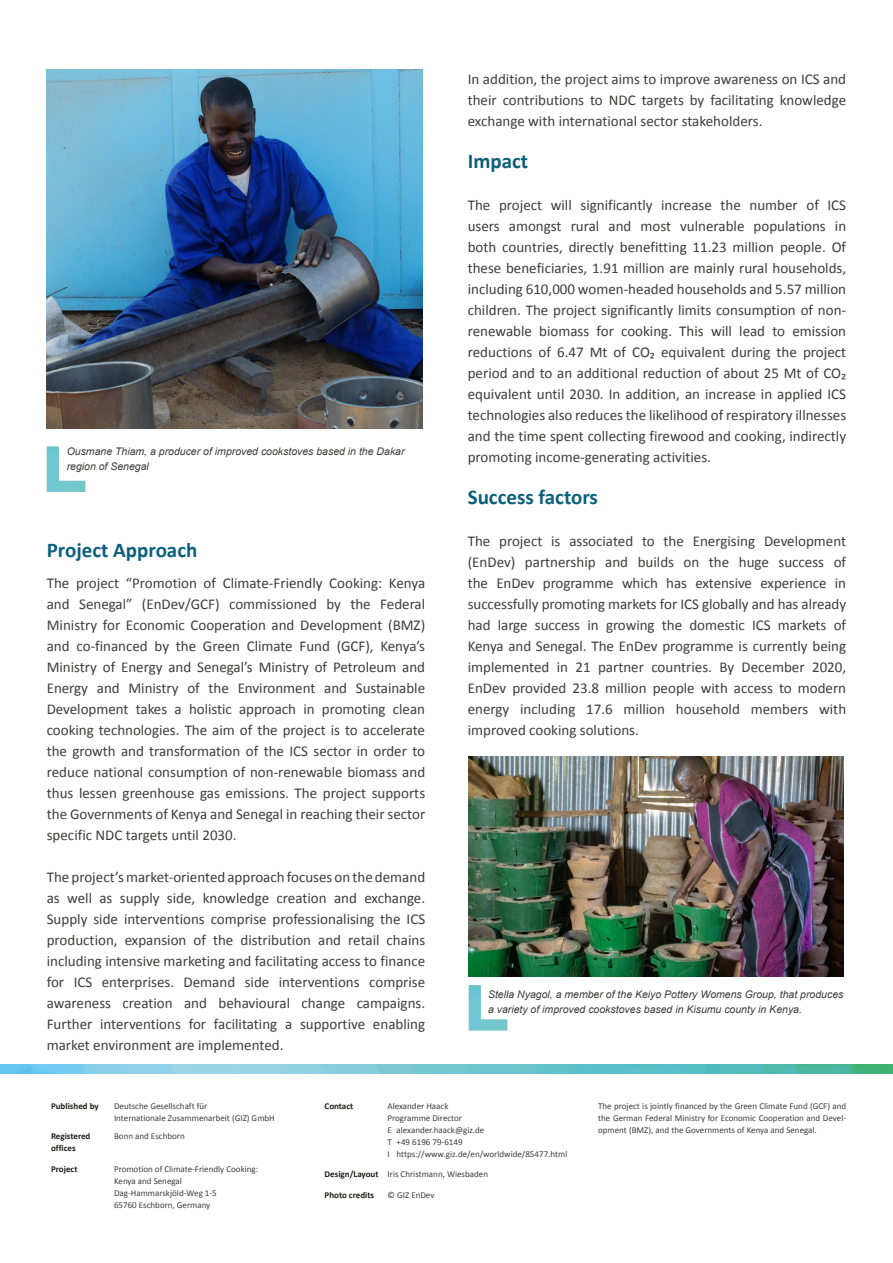
<style>
.page{position:relative;width:893px;height:1263px;background:#fff}
.page>*{position:absolute;margin:0;border:0;box-sizing:border-box;transform-origin:0 0}
.Head_3{font:700 21px "Calibri";color:#0b5f7a}
.copy{font:15px/21px "Calibri";color:#3d3d3c;text-align:justify}
.captations_right{font:italic 10.5px/15px "Arial";color:#3d3d3c}
.Impressum{font:9px/12px "Calibri";color:#3d3d3c}
.Impressum-2{font:700 9px "Calibri";color:#1d1d1b}
.s1{font-weight:700;color:#1d1d1b}
</style>
<div class="page">
<img style="left:0;top:1065px;width:893px;height:8px">
<img style="left:47px;top:69px;width:375px;height:359px">
<img style="left:47px;top:446px;width:38px;height:46px">
<img style="left:468px;top:757px;width:376px;height:220px">
<img style="left:469px;top:985px;width:38px;height:45px">
<p class="captations_right" style="left:67px;top:444px;width:339px">Ousmane Thiam, a producer of improved cookstoves based in the Dakar region of Senegal</p>
<p class="Head_3" style="left:47px;top:535px;width:152px">Project Approach</p>
<p class="copy" style="left:47px;top:572px;width:380px">The project “Promotion of Climate-Friendly Cooking: Kenya and Senegal” (EnDev/GCF) commissioned by the Federal Ministry for Economic Cooperation and Development (BMZ) and co-financed by the Green Climate Fund (GCF), Kenya’s Ministry of Energy and Senegal’s Ministry of Petroleum and Energy and Ministry of the Environment and Sustainable Development takes a holistic approach in promoting clean cooking technologies. The aim of the project is to accelerate the growth and transformation of the ICS sector in order to reduce national consumption of non-renewable biomass and thus lessen greenhouse gas emissions. The project supports the Governments of Kenya and Senegal in reaching their sector specific NDC targets until 2030.</p>
<p class="copy" style="left:47px;top:866px;width:380px">The project’s market-oriented approach focuses on the demand as well as supply side, knowledge creation and exchange.<br>Supply side interventions comprise professionalising the ICS production, expansion of the distribution and retail chains including intensive marketing and facilitating access to finance for ICS enterprises. Demand side interventions comprise awareness creation and behavioural change campaigns.<br>Further interventions for facilitating a supportive enabling market environment are implemented.</p>
<p class="copy" style="left:468px;top:68px;width:380px">In addition, the project aims to improve awareness on ICS and their contributions to NDC targets by facilitating knowledge exchange with international sector stakeholders.</p>
<p class="Head_3" style="left:468px;top:146px;width:62px">Impact</p>
<p class="copy" style="left:468px;top:194px;width:380px">The project will significantly increase the number of ICS users amongst rural and most vulnerable populations in both countries, directly benefitting 11.23 million people. Of these beneficiaries, 1.91 million are mainly rural households, including 610,000 women-headed households and 5.57 million children. The project significantly limits consumption of non&shy;renewable biomass for cooking. This will lead to emission reductions of 6.47 Mt of CO₂ equivalent during the project period and to an additional reduction of about 25 Mt of CO₂ equivalent until 2030. In addition, an increase in applied ICS technologies also reduces the likelihood of respiratory illnesses and the time spent collecting firewood and cooking, indirectly promoting income-generating activities.</p>
<p class="Head_3" style="left:468px;top:482px;width:132px">Success factors</p>
<p class="copy" style="left:468px;top:530px;width:380px">The project is associated to the Energising Development (EnDev) partnership and builds on the huge success of the EnDev programme which has extensive experience in successfully promoting markets for ICS globally and has already had large success in growing the domestic ICS markets of Kenya and Senegal. The EnDev programme is currently being implemented in 21 partner countries. By December 2020, EnDev provided 23.8 million people with access to modern energy including 17.6 million household members with improved cooking solutions.</p>
<p class="captations_right" style="left:488px;top:986px;width:357px">Stella Nyagol, a member of the Keiyo Pottery Womens Group, that produces a variety of improved cookstoves based in Kisumu county in Kenya.</p>
<p class="Impressum-2" style="left:51px;top:1099px;width:49px">Published by</p>
<p class="Impressum" style="left:114px;top:1099px;width:162px">Deutsche Gesellschaft für<br>Internationale Zusammenarbeit (GIZ) GmbH</p>
<p class="Impressum-2" style="left:51px;top:1130px;width:41px">Registered</p>
<p class="Impressum" style="left:114px;top:1130px;width:72px">Bonn and Eschborn</p>
<p class="Impressum-2" style="left:51px;top:1142px;width:26px">offices</p>
<p class="Impressum-2" style="left:51px;top:1162px;width:28px">Project</p>
<p class="Impressum" style="left:114px;top:1162px;width:146px">Promotion of Climate-Friendly Cooking:<br>Kenya and Senegal<br>Dag-Hammarskjöld-Weg 1-5<br>65760 Eschborn, Germany</p>
<p class="Impressum-2" style="left:325px;top:1099px;width:30px">Contact</p>
<p class="Impressum" style="left:388px;top:1099px;width:181px">Alexander Haack<br>Programme Director<br>E alexander.haack@giz.de<br>T +49 6196 79-6149<br>I https://www.giz.de/en/worldwide/85477.html</p>
<p class="Impressum" style="left:325px;top:1168px;width:165px"><span class="s1">Design/Layout</span> Iris Christmann, Wiesbaden</p>
<p class="Impressum-2" style="left:325px;top:1188px;width:51px">Photo credits</p>
<p class="Impressum" style="left:388px;top:1188px;width:48px">© GIZ EnDev</p>
<p class="Impressum" style="left:598px;top:1099px;width:250px;text-align:justify">The project is jointly financed by the Green Climate Fund (GCF) and the German Federal Ministry for Economic Cooperation and Devel&shy;opment (BMZ), and the Governments of Kenya and Senegal.</p>
</div>
